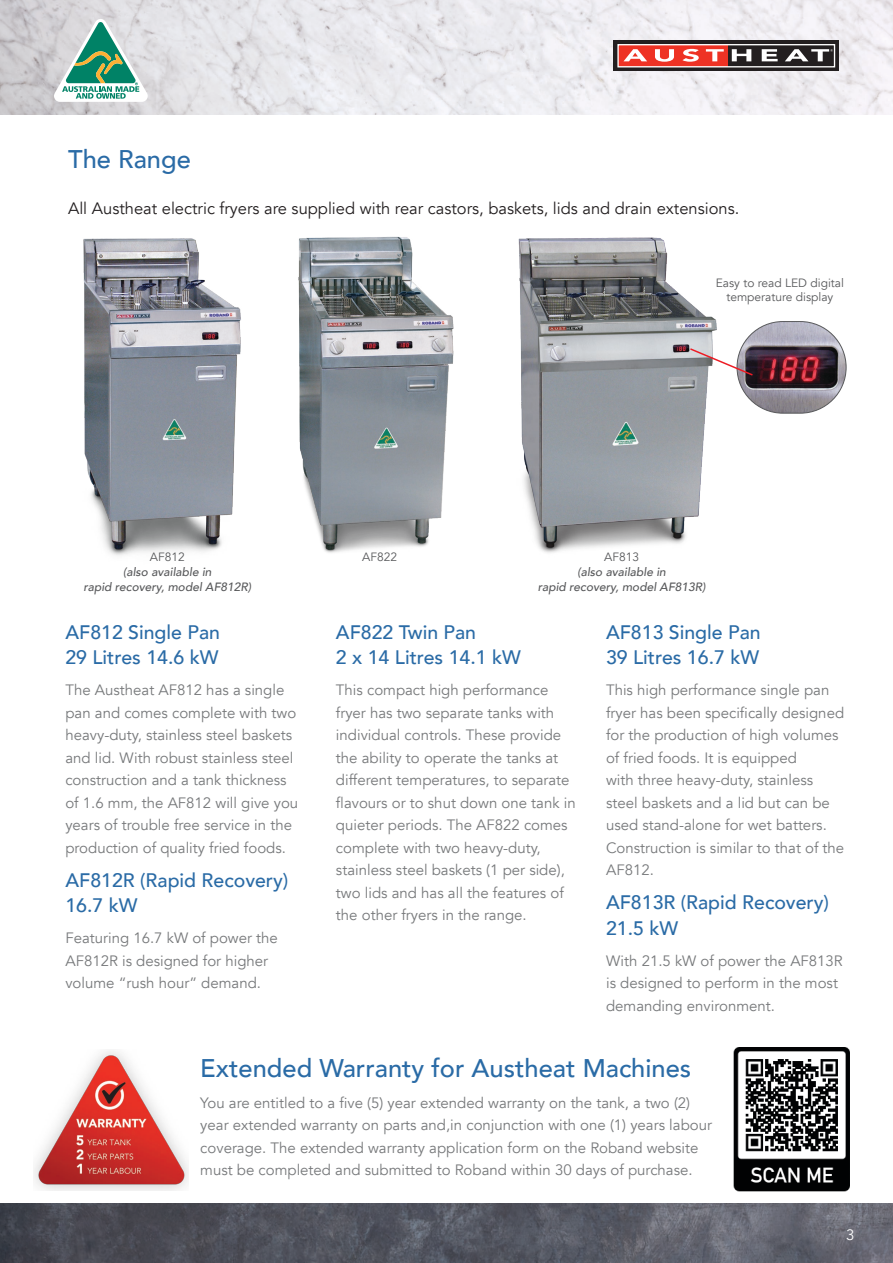
<style>
.page{position:relative;width:893px;height:1263px;background:#fff}
.page>*{position:absolute;margin:0;border:0;box-sizing:border-box;transform-origin:0 0}
.RNAGE_HEADING{font:500 25.5px "Avenir";color:#2a6ba6}
.RNAGE_HEADING-2{font:500 19.5px/25.5px "Avenir";color:#2a6ba6}
.Intro_text{font:16.5px "Avenir";color:#231f20}
.t1{font:15px/22.5px "Avenir";color:#77797b}
.t2{font:15px "Avenir";color:#fff}
.Image_captions{font:italic 500 12px "Avenir";color:#58595b}
.Feature_image_captio{font:12px/14.4px "Avenir";color:#58595b;text-align:center}
.Image_captions-2{font:12px "Avenir";color:#58595b}
</style>
<div class="page">
<img style="left:0;top:0;width:893px;height:115px">
<img style="left:0;top:1203px;width:893px;height:60px">
<svg style="left:54px;top:19px;width:94px;height:83px"></svg>
<div style="left:614px;top:40px;width:225px;height:31px;background:#231f20"></div>
<div style="left:618px;top:45px;width:110px;height:21px;background:#ee3224"></div>
<div style="left:617px;top:44px;width:218px;height:23px;border:1px solid #fff"></div>
<svg style="left:624px;top:49px;width:23px;height:12px"></svg>
<svg style="left:655px;top:49px;width:19px;height:13px"></svg>
<svg style="left:682px;top:49px;width:17px;height:13px"></svg>
<svg style="left:706px;top:49px;width:18px;height:12px"></svg>
<svg style="left:732px;top:49px;width:19px;height:12px"></svg>
<svg style="left:762px;top:49px;width:16px;height:12px"></svg>
<svg style="left:785px;top:49px;width:48px;height:12px"></svg>
<img style="left:298px;top:236px;width:156px;height:317px">
<img style="left:518px;top:237px;width:199px;height:316px">
<img style="left:83px;top:238px;width:158px;height:318px">
<img style="left:737px;top:322px;width:109px;height:91px;border-radius:46px">
<svg style="left:688px;top:347px;width:66px;height:30px"></svg>
<img style="left:34px;top:1051px;width:155px;height:140px">
<img style="left:733px;top:1047px;width:117px;height:145px">
<p class="RNAGE_HEADING" style="left:68px;top:137px;width:124px">The Range</p>
<p class="Intro_text" style="left:68px;top:198px;width:673px">All Austheat electric fryers are supplied with rear castors, baskets, lids and drain extensions.</p>
<p class="Feature_image_captio" style="left:716px;top:276px;width:130px">Easy to read LED digital temperature display</p>
<p class="Image_captions-2" style="left:150px;top:549px;width:36px">AF812</p>
<p class="Image_captions" style="left:123px;top:564px;width:90px">(also available in</p>
<p class="Image_captions" style="left:83px;top:579px;width:169px">rapid recovery, model AF812R)</p>
<p class="RNAGE_HEADING-2" style="left:65px;top:618px;width:156px">AF812 Single Pan<br>29 Litres 14.6 kW</p>
<p class="t1" style="left:65px;top:679px;width:234px">The Austheat AF812 has a single pan and comes complete with two heavy-duty, stainless steel baskets and lid. With robust stainless steel construction and a tank thickness of 1.6 mm, the AF812 will give you years of trouble free service in the production of quality fried foods.</p>
<p class="RNAGE_HEADING-2" style="left:65px;top:866px;width:224px">AF812R (Rapid Recovery)<br>16.7 kW</p>
<p class="t1" style="left:65px;top:927px;width:214px">Featuring 16.7 kW of power the<br>AF812R is designed for higher volume “rush hour” demand.</p>
<p class="Image_captions-2" style="left:362px;top:549px;width:36px">AF822</p>
<p class="Image_captions-2" style="left:604px;top:549px;width:36px">AF813</p>
<p class="Image_captions" style="left:577px;top:564px;width:90px">(also available in</p>
<p class="Image_captions" style="left:538px;top:579px;width:169px">rapid recovery, model AF813R)</p>
<p class="RNAGE_HEADING-2" style="left:336px;top:618px;width:186px">AF822 Twin Pan<br>2 x 14 Litres 14.1 kW</p>
<p class="t1" style="left:336px;top:679px;width:241px">This compact high performance fryer has two separate tanks with individual controls. These provide the ability to operate the tanks at different temperatures, to separate flavours or to shut down one tank in quieter periods. The AF822 comes complete with two heavy-duty, stainless steel baskets (1 per side), two lids and has all the features of the other fryers in the range.</p>
<p class="RNAGE_HEADING-2" style="left:606px;top:618px;width:156px">AF813 Single Pan<br>39 Litres 16.7 kW</p>
<p class="t1" style="left:606px;top:679px;width:240px">This high performance single pan fryer has been specifically designed for the production of high volumes of fried foods. It is equipped<br>with three heavy-duty, stainless steel baskets and a lid but can be used stand-alone for wet batters.<br>Construction is similar to that of the<br>AF812.</p>
<p class="RNAGE_HEADING-2" style="left:606px;top:889px;width:224px">AF813R (Rapid Recovery)<br>21.5 kW</p>
<p class="t1" style="left:606px;top:950px;width:238px">With 21.5 kW of power the AF813R is designed to perform in the most demanding environment.</p>
<p class="RNAGE_HEADING" style="left:200px;top:1045px;width:492px">Extended Warranty for Austheat Machines</p>
<p class="t1" style="left:200px;top:1091px;width:513px">You are entitled to a five (5) year extended warranty on the tank, a two (2) year extended warranty on parts and,in conjunction with one (1) years labour coverage. The extended warranty application form on the Roband website must be completed and submitted to Roband within 30 days of purchase.</p>
<p class="t2" style="left:846px;top:1225px;width:10px">3</p>
</div>
